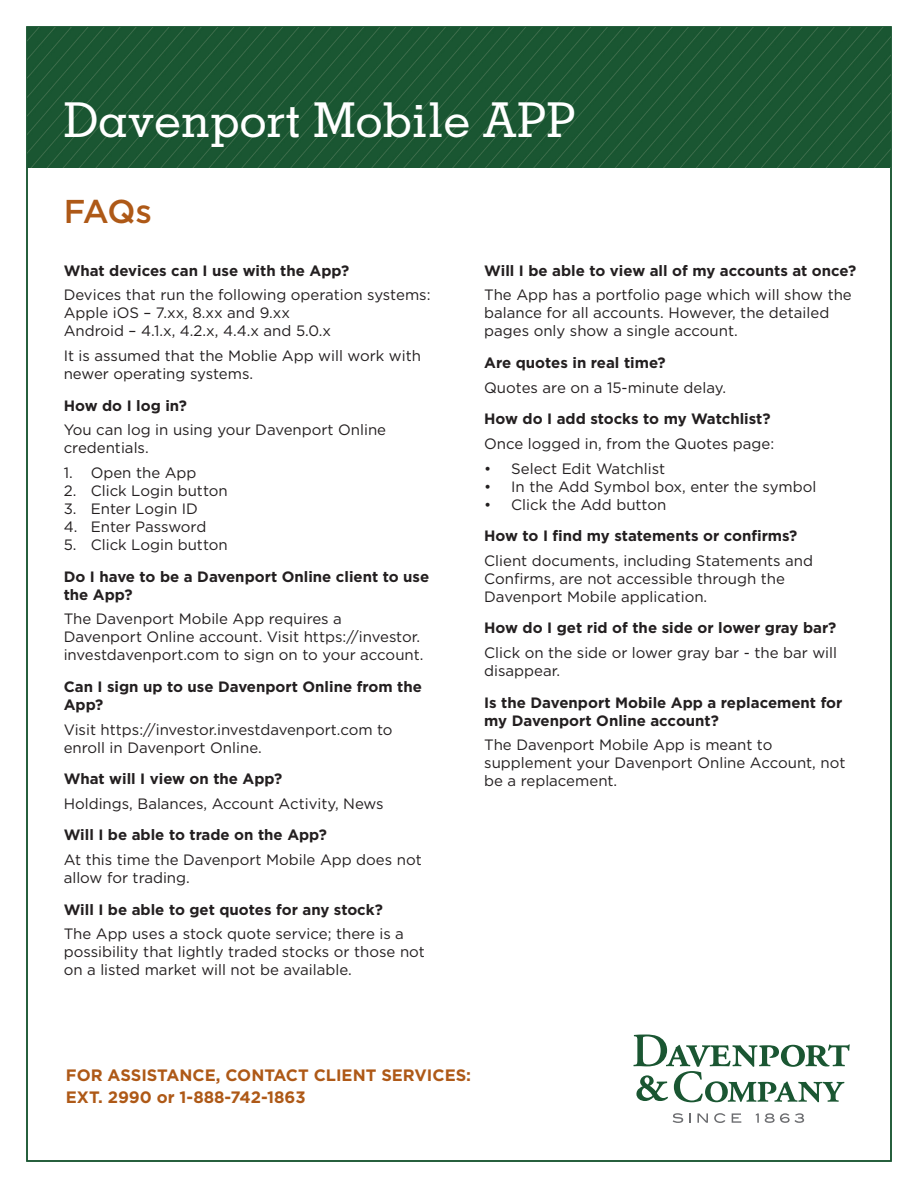
<style>
.page{position:relative;width:918px;height:1188px;background:#fff}
.page>*{position:absolute;margin:0;border:0;box-sizing:border-box;transform-origin:0 0}
.t1{font:500 48px "Memphis LT Std";color:#fff}
.t2{font:500 33px "Gotham";color:#ae5917}
.t3{font:700 16.5px/22.5px "Gotham";color:#ae5917}
.t4{font:15px/18px "Gotham";color:#231f20}
.t5{font:700 15px/18px "Gotham";color:#231f20}
</style>
<div class="page">
<img style="left:27px;top:27px;width:864px;height:140px">
<svg style="left:633px;top:1035px;width:217px;height:67px"></svg>
<svg style="left:673px;top:1113px;width:10px;height:10px"></svg>
<svg style="left:689px;top:1113px;width:2px;height:10px"></svg>
<svg style="left:697px;top:1113px;width:11px;height:10px"></svg>
<svg style="left:714px;top:1113px;width:11px;height:10px"></svg>
<svg style="left:732px;top:1113px;width:9px;height:10px"></svg>
<svg style="left:756px;top:1113px;width:3px;height:10px"></svg>
<svg style="left:765px;top:1113px;width:39px;height:10px"></svg>
<h1 class="t1" style="left:64px;top:90px;width:514px">Davenport Mobile APP</h1>
<h2 class="t2" style="left:64px;top:189px;width:90px">FAQs</h2>
<p class="t5" style="left:64px;top:261px;width:287px">What devices can I use with the App?</p>
<p class="t4" style="left:64px;top:286px;width:368px">Devices that run the following operation systems:<br>Apple iOS – 7.xx, 8.xx and 9.xx<br>Android – 4.1.x, 4.2.x, 4.4.x and 5.0.x</p>
<p class="t4" style="left:64px;top:346px;width:359px">It is assumed that the Moblie App will work with newer operating systems.</p>
<p class="t5" style="left:64px;top:396px;width:125px">How do I log in?</p>
<p class="t4" style="left:64px;top:421px;width:324px">You can log in using your Davenport Online credentials.</p>
<p class="t4" style="left:64px;top:463px;width:134px">1. Open the App</p>
<p class="t4" style="left:64px;top:481px;width:166px">2. Click Login button</p>
<p class="t4" style="left:64px;top:499px;width:136px">3. Enter Login ID</p>
<p class="t4" style="left:64px;top:517px;width:144px">4. Enter Password</p>
<p class="t4" style="left:64px;top:535px;width:166px">5. Click Login button</p>
<p class="t5" style="left:64px;top:567px;width:367px">Do I have to be a Davenport Online client to use the App?</p>
<p class="t4" style="left:64px;top:610px;width:361px">The Davenport Mobile App requires a<br>Davenport Online account. Visit https://investor. investdavenport.com to sign on to your account.</p>
<p class="t5" style="left:64px;top:677px;width:360px">Can I sign up to use Davenport Online from the<br>App?</p>
<p class="t4" style="left:64px;top:720px;width:330px">Visit https://investor.investdavenport.com to enroll in Davenport Online.</p>
<p class="t5" style="left:64px;top:770px;width:220px">What will I view on the App?</p>
<p class="t4" style="left:64px;top:794px;width:322px">Holdings, Balances, Account Activity, News</p>
<p class="t5" style="left:64px;top:826px;width:265px">Will I be able to trade on the App?</p>
<p class="t4" style="left:64px;top:850px;width:360px">At this time the Davenport Mobile App does not allow for trading.</p>
<p class="t5" style="left:64px;top:900px;width:321px">Will I be able to get quotes for any stock?</p>
<p class="t4" style="left:64px;top:925px;width:363px">The App uses a stock quote service; there is a possibility that lightly traded stocks or those not on a listed market will not be available.</p>
<p class="t5" style="left:484px;top:261px;width:374px">Will I be able to view all of my accounts at once?</p>
<p class="t4" style="left:484px;top:286px;width:369px">The App has a portfolio page which will show the balance for all accounts. However, the detailed pages only show a single account.</p>
<p class="t5" style="left:484px;top:353px;width:183px">Are quotes in real time?</p>
<p class="t4" style="left:484px;top:378px;width:243px">Quotes are on a 15-minute delay.</p>
<p class="t5" style="left:484px;top:410px;width:288px">How do I add stocks to my Watchlist?</p>
<p class="t4" style="left:484px;top:434px;width:292px">Once logged in, from the Quotes page:</p>
<p class="t4" style="left:484px;top:459px;width:182px">• Select Edit Watchlist</p>
<p class="t4" style="left:484px;top:477px;width:334px">• In the Add Symbol box, enter the symbol</p>
<p class="t4" style="left:484px;top:495px;width:184px">• Click the Add button</p>
<p class="t5" style="left:484px;top:527px;width:315px">How to I find my statements or confirms?</p>
<p class="t4" style="left:484px;top:551px;width:330px">Client documents, including Statements and<br>Confirms, are not accessible through the<br>Davenport Mobile application.</p>
<p class="t5" style="left:484px;top:619px;width:354px">How do I get rid of the side or lower gray bar?</p>
<p class="t4" style="left:484px;top:643px;width:354px">Click on the side or lower gray bar - the bar will disappear.</p>
<p class="t5" style="left:484px;top:693px;width:360px">Is the Davenport Mobile App a replacement for my Davenport Online account?</p>
<p class="t4" style="left:484px;top:736px;width:363px">The Davenport Mobile App is meant to supplement your Davenport Online Account, not be a replacement.</p>
<p class="t3" style="left:66px;top:1064px;width:407px">FOR ASSISTANCE, CONTACT CLIENT SERVICES:<br>EXT. 2990 or 1-888-742-1863</p>
</div>
